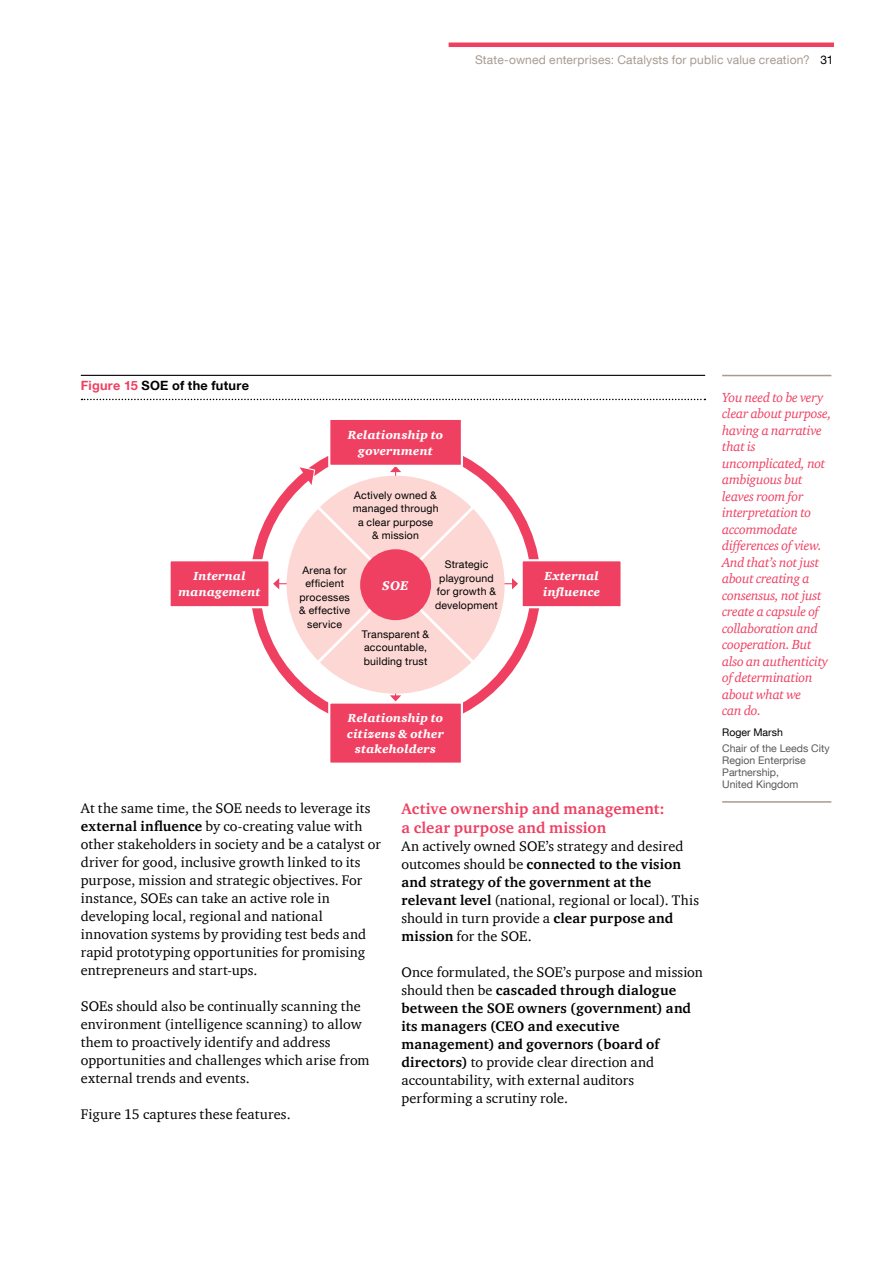
<style>
.page{position:relative;width:893px;height:1263px;background:#fff}
.page>*{position:absolute;margin:0;border:0;box-sizing:border-box;transform-origin:0 0}
.t1{font:700 15.75px/18.8px "ITC Charter Com";letter-spacing:.01em;color:#ef4062}
.t2{font:14.25px/18px "ITC Charter Com";letter-spacing:.01em;color:#000}
.t3{font:italic 13.5px/16.5px "ITC Charter Com";letter-spacing:-.02em;color:#ef4062}
.t4{font:italic 900 12.9px "ITC Charter Com";color:#fff}
.t5{font:700 12.75px "Helvetica Neue LT Com";letter-spacing:.02em;color:#000}
.t6{font:italic 900 12px/15.8px "ITC Charter Com";letter-spacing:.02em;color:#fff;text-align:center}
.t7{font:12px "Helvetica Neue LT Com";letter-spacing:.015em;color:#a89b91}
.t8{font:10.5px/13.5px "Helvetica Neue LT Com";letter-spacing:.02em;color:#000;text-align:center}
.t9{font:10.5px/12px "Helvetica Neue LT Com";color:#58595b}
.t10{font:10.5px "Helvetica Neue LT Com";color:#000}
.s1{color:#000}
.s2{color:#ef4062}
.s3{font-weight:700}
</style>
<div class="page">
<hr style="left:81px;top:375px;width:624px;height:1px;background:#000">
<svg style="left:82px;top:399px;width:623px;height:1px"></svg>
<div style="left:329px;top:702px;width:133px;height:62px;background:#ef4062"></div>
<div style="left:328px;top:701px;width:135px;height:64px;border:2px solid #fff"></div>
<div style="left:329px;top:419px;width:133px;height:47px;background:#ef4062"></div>
<div style="left:328px;top:418px;width:135px;height:49px;border:2px solid #fff"></div>
<div style="left:522px;top:560px;width:100px;height:47px;background:#ef4062"></div>
<div style="left:521px;top:559px;width:102px;height:49px;border:2px solid #fff"></div>
<div style="left:170px;top:560px;width:100px;height:47px;background:#ef4062"></div>
<div style="left:168px;top:559px;width:103px;height:49px;border:2px solid #fff"></div>
<svg style="left:273px;top:465px;width:245px;height:239px"></svg>
<hr style="left:722px;top:375px;width:109px;height:1px;background:#a89b91">
<hr style="left:722px;top:801px;width:109px;height:2px;background:#a89b91">
<hr style="left:449px;top:43px;width:385px;height:4px;background:#ef4062">
<p class="t7" style="left:475px;top:53px;width:360px">State-owned enterprises: Catalysts for public value creation? <span class="s1">31</span></p>
<p class="t5" style="left:81px;top:378px;width:170px"><span class="s2">Figure 15</span> SOE of the future</p>
<p class="t6" style="left:179px;top:568px;width:84px">Internal management</p>
<p class="t6" style="left:348px;top:427px;width:97px">Relationship to government</p>
<p class="t8" style="left:353px;top:488px;width:87px">Actively owned &amp; managed through a clear purpose<br>&amp; mission</p>
<p class="t8" style="left:299px;top:563px;width:52px">Arena for efficient processes &amp; effective service</p>
<p class="t8" style="left:435px;top:557px;width:64px">Strategic playground for growth &amp; development</p>
<p class="t8" style="left:362px;top:627px;width:69px;text-align:left">Transparent &amp; accountable, building trust</p>
<p class="t4" style="left:382px;top:577px;width:28px">SOE</p>
<p class="t6" style="left:347px;top:710px;width:98px">Relationship to citizens &amp; other stakeholders</p>
<p class="t6" style="left:543px;top:568px;width:59px;text-align:left">External influence</p>
<p class="t3" style="left:722px;top:389px;width:111px">You need to be very clear about purpose, having a narrative that is uncomplicated, not ambiguous but leaves room for interpretation to accommodate differences of view.<br>And that’s not just about creating a consensus, not just create a capsule of collaboration and cooperation. But also an authenticity of determination about what we<br>can do.</p>
<p class="t10" style="left:722px;top:726px;width:62px">Roger Marsh</p>
<p class="t9" style="left:722px;top:742px;width:109px">Chair of the Leeds City<br>Region Enterprise<br>Partnership,<br>United Kingdom</p>
<p class="t2" style="left:81px;top:799px;width:302px">At the same time, the SOE needs to leverage its <span class="s3">external influence</span> by co-creating value with other stakeholders in society and be a catalyst or driver for good, inclusive growth linked to its purpose, mission and strategic objectives. For instance, SOEs can take an active role in developing local, regional and national innovation systems by providing test beds and rapid prototyping opportunities for promising entrepreneurs and start-ups.</p>
<p class="t2" style="left:81px;top:997px;width:290px">SOEs should also be continually scanning the environment (intelligence scanning) to allow them to proactively identify and address opportunities and challenges which arise from external trends and events.</p>
<p class="t2" style="left:81px;top:1105px;width:211px">Figure 15 captures these features.</p>
<p class="t1" style="left:401px;top:799px;width:265px">Active ownership and management: a clear purpose and mission</p>
<p class="t2" style="left:401px;top:837px;width:299px">An actively owned SOE’s strategy and desired outcomes should be <span class="s3">connected to the vision and strategy of the government at the relevant level</span> (national, regional or local). This should in turn provide a <span class="s3">clear purpose and mission</span> for the SOE.</p>
<p class="t2" style="left:401px;top:963px;width:303px">Once formulated, the SOE’s purpose and mission should then be <span class="s3">cascaded through dialogue between the SOE owners (government) and its managers (CEO and executive management) and governors (board of directors)</span> to provide clear direction and accountability, with external auditors performing a scrutiny role.</p>
</div>
